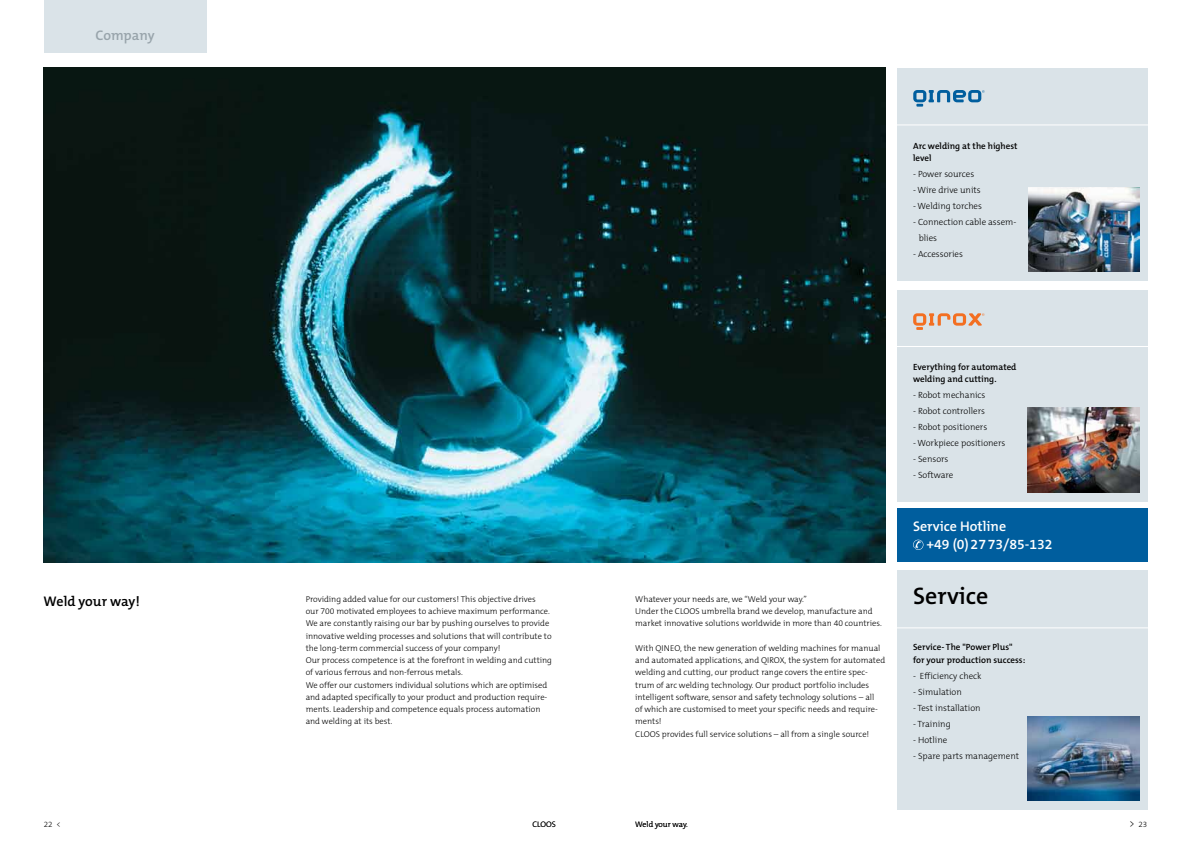
<style>
.page{position:relative;width:1191px;height:842px;background:#fff}
.page>*{position:absolute;margin:0;border:0;box-sizing:border-box;transform-origin:0 0}
.t1{font:600 24px "The Mix B6";color:#000}
.t2{font:600 14px/18px "The Mix B6";color:#fff}
.t3{font:600 14px "The Mix B6";letter-spacing:-.005em;color:#000}
.t4{font:600 14px "The Mix B6";color:#98a4ab}
.t5{font:300 9px/16px "The Mix B3";color:#000}
.t6{font:600 9px/12.2px "The Mix B6";color:#000}
.t7{font:300 8.5px/12.2px "The Mix B3";color:#000}
.t8{font:300 8px "The Mix B3";color:#000}
.s1{font-size:10px}
</style>
<div class="page">
<div style="left:897px;top:570px;width:250px;height:240px;background:#dae3e8"></div>
<div style="left:44px;top:0;width:162px;height:52px;background:#dae3e8"></div>
<div style="left:897px;top:68px;width:250px;height:212px;background:#dae3e8"></div>
<svg style="left:913px;top:90px;width:71px;height:17px"></svg>
<div style="left:897px;top:290px;width:250px;height:211px;background:#dae3e8"></div>
<svg style="left:913px;top:313px;width:71px;height:17px"></svg>
<div style="left:897px;top:508px;width:250px;height:54px;background:#005e9e"></div>
<svg style="left:913px;top:540px;width:10px;height:10px"></svg>
<hr style="left:893px;top:124px;width:278px;height:1px;background:#fff">
<hr style="left:893px;top:346px;width:278px;height:1px;background:#fff">
<hr style="left:889px;top:627px;width:278px;height:1px;background:#fff">
<img style="left:1027px;top:408px;width:112px;height:84px">
<img style="left:1028px;top:187px;width:111px;height:85px">
<img style="left:44px;top:68px;width:841px;height:494px">
<img style="left:1027px;top:716px;width:112px;height:85px">
<h2 class="t4" style="left:95px;top:28px;width:61px">Company</h2>
<p class="t6" style="left:913px;top:140px;width:106px">Arc welding at the highest level</p>
<p class="t5" style="left:913px;top:166px;width:63px">- Power sources</p>
<p class="t5" style="left:913px;top:182px;width:69px">- Wire drive units</p>
<p class="t5" style="left:913px;top:198px;width:70px">- Welding torches</p>
<p class="t5" style="left:918px;top:214px;width:99px;text-indent:-6px">- Connection cable assem&shy;blies</p>
<p class="t5" style="left:913px;top:246px;width:51px">- Accessories</p>
<h2 class="t3" style="left:44px;top:594px;width:98px">Weld your way!</h2>
<p class="t7" style="left:306px;top:593px;width:248px">Providing added value for our customers! This objective drives<br>our 700 motivated employees to achieve maximum performance.<br>We are constantly raising our bar by pushing ourselves to provide innovative welding processes and solutions that will contribute to the long-term commercial success of your company!<br>Our process competence is at the forefront in welding and cutting of various ferrous and non-ferrous metals.<br>We offer our customers individual solutions which are optimised and adapted specifically to your product and production require&shy;ments. Leadership and competence equals process automation and welding at its best.</p>
<p class="t7" style="left:635px;top:593px;width:248px">Whatever your needs are, we “Weld your way.”<br>Under the CLOOS umbrella brand we develop, manufacture and market innovative solutions worldwide in more than 40 countries.</p>
<p class="t7" style="left:635px;top:642px;width:251px">With QINEO, the new generation of welding machines for manual and automated applications, and QIROX, the system for automated welding and cutting, our product range covers the entire spec&shy;trum of arc welding technology. Our product portfolio includes intelligent software, sensor and safety technology solutions – all<br>of which are customised to meet your specific needs and require&shy;ments!<br>CLOOS provides full service solutions – all from a single source!</p>
<p class="t6" style="left:913px;top:361px;width:105px">Everything for automated welding and cutting.</p>
<p class="t5" style="left:913px;top:387px;width:74px">- Robot mechanics</p>
<p class="t5" style="left:913px;top:403px;width:73px">- Robot controllers</p>
<p class="t5" style="left:913px;top:419px;width:76px">- Robot positioners</p>
<p class="t5" style="left:913px;top:435px;width:94px">- Workpiece positioners</p>
<p class="t5" style="left:913px;top:451px;width:37px">- Sensors</p>
<p class="t5" style="left:913px;top:467px;width:42px">- Software</p>
<h2 class="t2" style="left:926px;top:518px;width:128px;text-indent:-13px">Service Hotline<br>+49 (0)2773/85-132</h2>
<h1 class="t1" style="left:913px;top:583px;width:77px">Service</h1>
<p class="t6" style="left:913px;top:642px;width:114px">Service- The "Power Plus" for your production success:</p>
<p class="t5" style="left:913px;top:668px;width:70px">- Efficiency check</p>
<p class="t5" style="left:913px;top:684px;width:50px">- Simulation</p>
<p class="t5" style="left:913px;top:700px;width:69px">- Test installation</p>
<p class="t5" style="left:913px;top:716px;width:39px">- Training</p>
<p class="t5" style="left:913px;top:732px;width:36px">- Hotline</p>
<p class="t5" style="left:913px;top:748px;width:107px">- Spare parts management</p>
<p class="t8" style="left:532px;top:820px;width:25px">CLOOS</p>
<p class="t8" style="left:635px;top:820px;width:54px">Weld your way.</p>
<p class="t8" style="left:44px;top:820px;width:19px">22 &lt;</p>
<p class="t8" style="left:1129px;top:820px;width:20px"><span class="s1">&gt;</span> 23</p>
</div>
